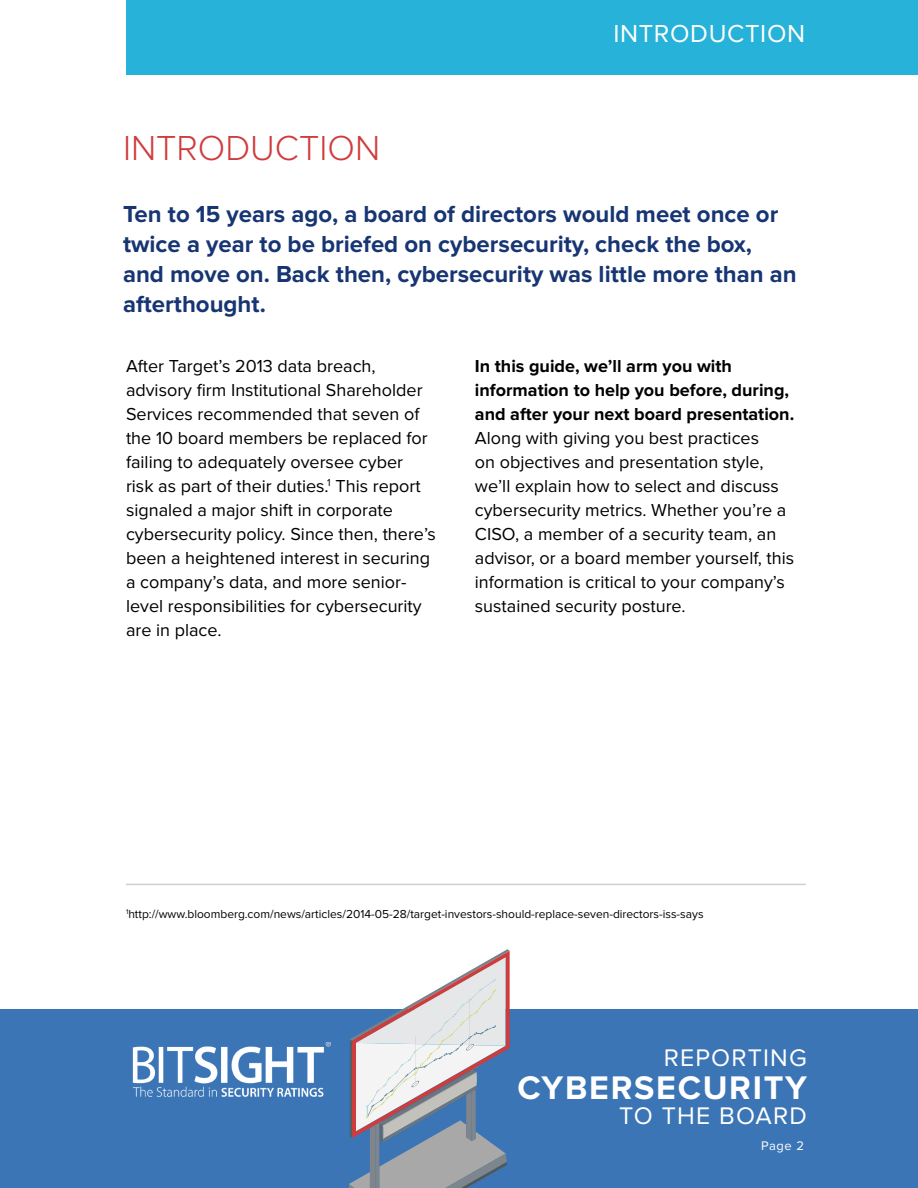
<style>
.page{position:relative;width:918px;height:1188px;background:#fff}
.page>*{position:absolute;margin:0;border:0;box-sizing:border-box;transform-origin:0 0}
.t1{font:300 36px "Proxima Nova";color:#d03b3c}
.t2{font:700 33.9px "Proxima Nova";letter-spacing:.05em;color:#fff}
.t3{font:25.5px "Proxima Nova";letter-spacing:.025em;color:#fff}
.t4{font:24.9px "Proxima Nova";letter-spacing:.05em;color:#fff}
.t5{font:700 24px/30px "Proxima Nova";color:#173572}
.t6{font:18px/24px "Proxima Nova";color:#000}
.t7{font:700 18px/24px "Proxima Nova";color:#000}
.t8{font:12.9px "Proxima Nova";color:#fff}
.t9{font:12px "Proxima Nova";color:#000}
</style>
<div class="page">
<div style="left:0;top:1009px;width:918px;height:179px;background:#3b75b5"></div>
<svg style="left:349px;top:949px;width:161px;height:239px"></svg>
<img style="left:132px;top:1042px;width:199px;height:55px">
<div style="left:126px;top:0;width:792px;height:74px;background:#27b2d9"></div>
<hr style="left:126px;top:884px;width:680px;height:1px;background:#d2d0cd">
<h1 class="t1" style="left:123px;top:128px;width:259px">INTRODUCTION</h1>
<h3 class="t3" style="left:613px;top:19px;width:193px">INTRODUCTION</h3>
<h3 class="t5" style="left:123px;top:199px;width:675px">Ten to 15 years ago, a board of directors would meet once or twice a year to be briefed on cybersecurity, check the box, and move on. Back then, cybersecurity was little more than an afterthought.</h3>
<p class="t6" style="left:126px;top:355px;width:312px">After Target’s 2013 data breach, advisory firm Institutional Shareholder Services recommended that seven of the 10 board members be replaced for failing to adequately oversee cyber<br>risk as part of their duties.<sup>1</sup> This report signaled a major shift in corporate cybersecurity policy. Since then, there’s been a heightened interest in securing a company’s data, and more senior&shy;level responsibilities for cybersecurity are in place.</p>
<p class="t7" style="left:475px;top:355px;width:321px">In this guide, we’ll arm you with information to help you before, during, and after your next board presentation.</p>
<p class="t6" style="left:475px;top:427px;width:321px">Along with giving you best practices<br>on objectives and presentation style, we’ll explain how to select and discuss cybersecurity metrics. Whether you’re a CISO, a member of a security team, an advisor, or a board member yourself, this information is critical to your company’s sustained security posture.</p>
<p class="t9" style="left:126px;top:907px;width:579px"><sup>1</sup>http://www.bloomberg.com/news/articles/2014-05-28/target-investors-should-replace-seven-directors-iss-says</p>
<h3 class="t4" style="left:664px;top:1043px;width:145px">REPORTING</h3>
<h2 class="t2" style="left:517px;top:1068px;width:291px">CYBERSECURITY</h2>
<h3 class="t4" style="left:619px;top:1101px;width:189px">TO THE BOARD</h3>
<p class="t8" style="left:761px;top:1138px;width:44px">Page 2</p>
</div>
